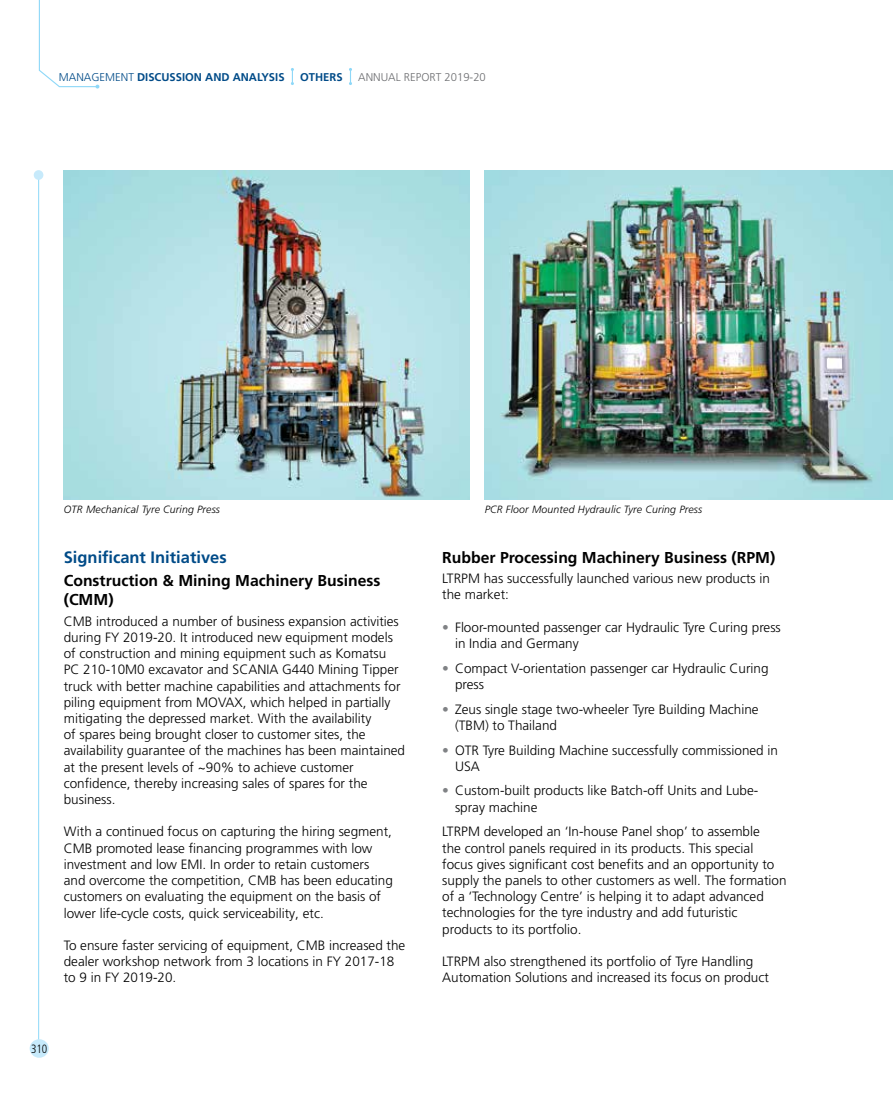
<style>
.page{position:relative;width:893px;height:1106px;background:#fff}
.page>*{position:absolute;margin:0;border:0;box-sizing:border-box;transform-origin:0 0}
.t1{font:700 16.5px "Frutiger LT Pro";color:#004b88}
.t2{font:700 15.75px/18.9px "Frutiger LT Pro";color:#000}
.t3{font:300 13.5px/16.2px "Frutiger LT Pro";color:#000}
.t4{font:300 condensed 12px "Frutiger LT Pro";color:#000;scale:.95 1}
.t5{font:700 11.25px "Frutiger LT Pro";color:#004b88}
.t6{font:300 11.25px "Frutiger LT Pro";color:#6d6e71}
.t7{font:italic 300 10.5px "Frutiger LT Pro";letter-spacing:.015em;color:#000}
.s1{font-weight:300}
.s2{color:#808285}
</style>
<div class="page">
<svg style="left:291px;top:68px;width:3px;height:17px"></svg>
<svg style="left:349px;top:68px;width:3px;height:17px"></svg>
<svg style="left:38px;top:0;width:61px;height:89px"></svg>
<hr style="left:38px;top:172px;width:1px;height:875px;background:#8ed8f8">
<div style="left:34px;top:170px;width:9px;height:10px;background:#c7eafb;border-radius:50%"></div>
<div style="left:30px;top:1039px;width:19px;height:18px;background:#c7eafb;border-radius:50%"></div>
<img style="left:64px;top:170px;width:405px;height:330px">
<img style="left:485px;top:170px;width:408px;height:330px">
<p class="t5" style="left:59px;top:70px;width:227px"><span class="s1">MANAGEMENT</span> DISCUSSION AND ANALYSIS</p>
<p class="t5" style="left:300px;top:70px;width:44px">OTHERS</p>
<p class="t6" style="left:358px;top:70px;width:129px">ANNUAL REPORT 2019-20</p>
<p class="t7" style="left:64px;top:503px;width:158px">OTR Mechanical Tyre Curing Press</p>
<p class="t7" style="left:485px;top:503px;width:219px">PCR Floor Mounted Hydraulic Tyre Curing Press</p>
<p class="t1" style="left:64px;top:548px;width:164px">Significant Initiatives</p>
<p class="t2" style="left:64px;top:571px;width:318px">Construction &amp; Mining Machinery Business (CMM)</p>
<p class="t3" style="left:64px;top:613px;width:343px">CMB introduced a number of business expansion activities during FY 2019-20. It introduced new equipment models of construction and mining equipment such as Komatsu PC 210-10M0 excavator and SCANIA G440 Mining Tipper truck with better machine capabilities and attachments for piling equipment from MOVAX, which helped in partially mitigating the depressed market. With the availability<br>of spares being brought closer to customer sites, the availability guarantee of the machines has been maintained at the present levels of ~90% to achieve customer confidence, thereby increasing sales of spares for the business.</p>
<p class="t3" style="left:64px;top:823px;width:331px">With a continued focus on capturing the hiring segment, CMB promoted lease financing programmes with low investment and low EMI. In order to retain customers and overcome the competition, CMB has been educating customers on evaluating the equipment on the basis of lower life-cycle costs, quick serviceability, etc.</p>
<p class="t3" style="left:64px;top:937px;width:343px">To ensure faster servicing of equipment, CMB increased the dealer workshop network from 3 locations in FY 2017-18 to 9 in FY 2019-20.</p>
<p class="t2" style="left:442px;top:548px;width:335px">Rubber Processing Machinery Business (RPM)</p>
<p class="t3" style="left:442px;top:570px;width:329px">LTRPM has successfully launched various new products in the market:</p>
<p class="t3" style="left:455px;top:619px;width:327px;text-indent:-13px"><span class="s2">•</span> Floor-mounted passenger car Hydraulic Tyre Curing press in India and Germany</p>
<p class="t3" style="left:455px;top:660px;width:315px;text-indent:-13px"><span class="s2">•</span> Compact V-orientation passenger car Hydraulic Curing press</p>
<p class="t3" style="left:455px;top:701px;width:305px;text-indent:-13px"><span class="s2">•</span> Zeus single stage two-wheeler Tyre Building Machine (TBM) to Thailand</p>
<p class="t3" style="left:455px;top:742px;width:325px;text-indent:-13px"><span class="s2">•</span> OTR Tyre Building Machine successfully commissioned in<br>USA</p>
<p class="t3" style="left:455px;top:782px;width:305px;text-indent:-13px"><span class="s2">•</span> Custom-built products like Batch-off Units and Lube&shy;spray machine</p>
<p class="t3" style="left:442px;top:823px;width:346px">LTRPM developed an ‘In-house Panel shop’ to assemble<br>the control panels required in its products. This special focus gives significant cost benefits and an opportunity to supply the panels to other customers as well. The formation of a ‘Technology Centre’ is helping it to adapt advanced technologies for the tyre industry and add futuristic products to its portfolio.</p>
<p class="t3" style="left:442px;top:953px;width:328px">LTRPM also strengthened its portfolio of Tyre Handling<br>Automation Solutions and increased its focus on product</p>
<p class="t4" style="left:31px;top:1041px;width:19px">310</p>
</div>
